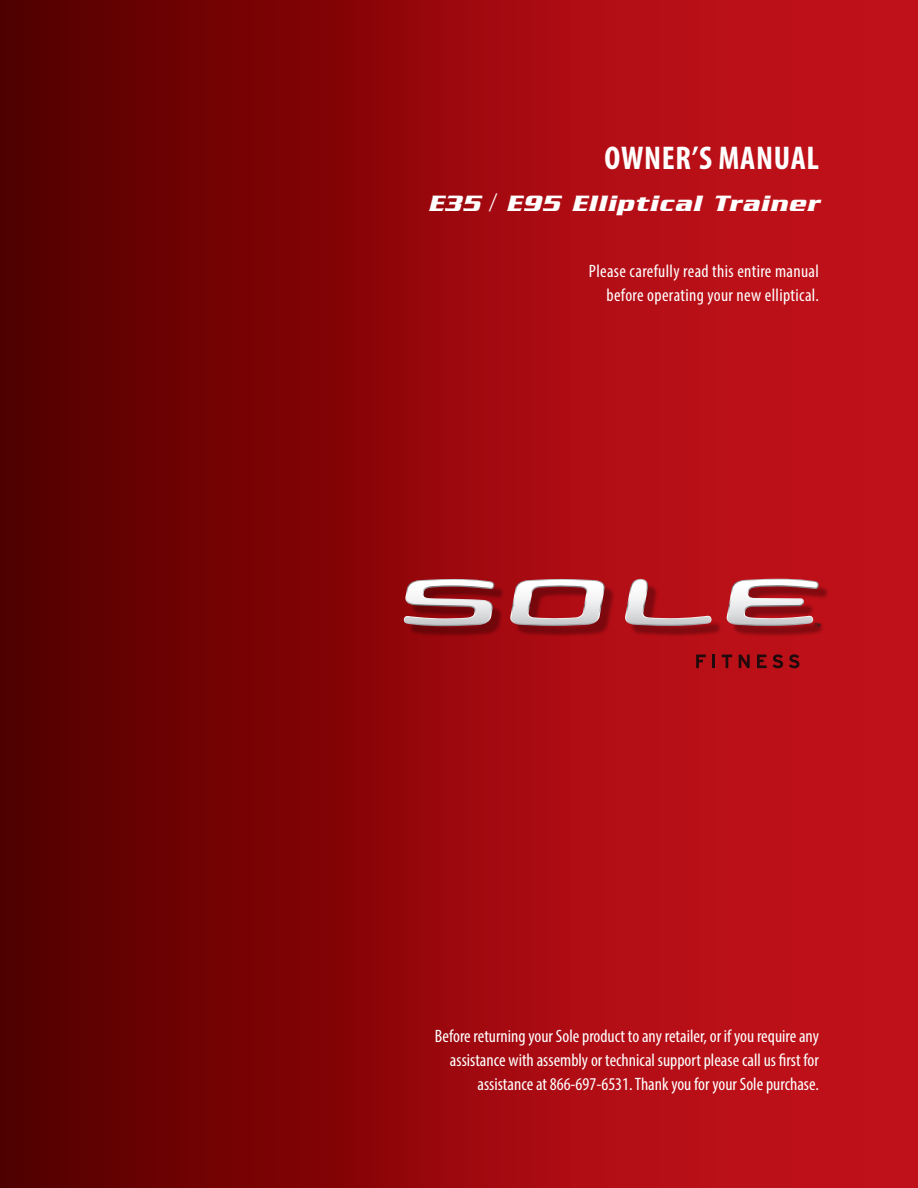
<style>
.page{position:relative;width:918px;height:1188px;background:#bb1018}
.page>*{position:absolute;margin:0;border:0;box-sizing:border-box;transform-origin:0 0}
.t1{font:700 condensed 33px "Myriad Pro";letter-spacing:.02em;color:#fff}
.t2{font:italic 700 24px "Serpentine";letter-spacing:.05em;color:#fff}
.t3{font:condensed 18px/24px "Myriad Pro";color:#fff;text-align:right}
.t4{font:condensed 18px/24px "Myriad Pro";letter-spacing:.02em;color:#fff;text-align:right}
.s1{font-family:"Helvetica Neue";font-weight:300;font-style:normal}
</style>
<div class="page">
<div style="left:0;top:0;width:614px;height:1188px;background:linear-gradient(to right,#4f0000,#b50b13)"></div>
<img style="left:407px;top:582px;width:421px;height:56px">
<svg style="left:403px;top:579px;width:92px;height:47px"></svg>
<svg style="left:510px;top:579px;width:95px;height:47px"></svg>
<svg style="left:624px;top:579px;width:88px;height:47px"></svg>
<svg style="left:696px;top:655px;width:10px;height:13px"></svg>
<svg style="left:712px;top:655px;width:3px;height:13px"></svg>
<svg style="left:722px;top:655px;width:10px;height:13px"></svg>
<svg style="left:739px;top:655px;width:11px;height:13px"></svg>
<svg style="left:757px;top:655px;width:10px;height:13px"></svg>
<svg style="left:773px;top:654px;width:10px;height:14px"></svg>
<svg style="left:789px;top:654px;width:10px;height:14px"></svg>
<svg style="left:726px;top:579px;width:94px;height:47px"></svg>
<h1 class="t1" style="left:604px;top:137px;width:216px">OWNER’S MANUAL</h1>
<h2 class="t2" style="left:428px;top:189px;width:392px">E35 <span class="s1">/</span> E95 Elliptical Trainer</h2>
<p class="t4" style="left:589px;top:259px;width:232px">Please carefully read this entire manual before operating your new elliptical.</p>
<p class="t3" style="left:435px;top:1024px;width:386px">Before returning your Sole product to any retailer, or if you require any assistance with assembly or technical support please call us first for assistance at 866-697-6531. Thank you for your Sole purchase.</p>
</div>
